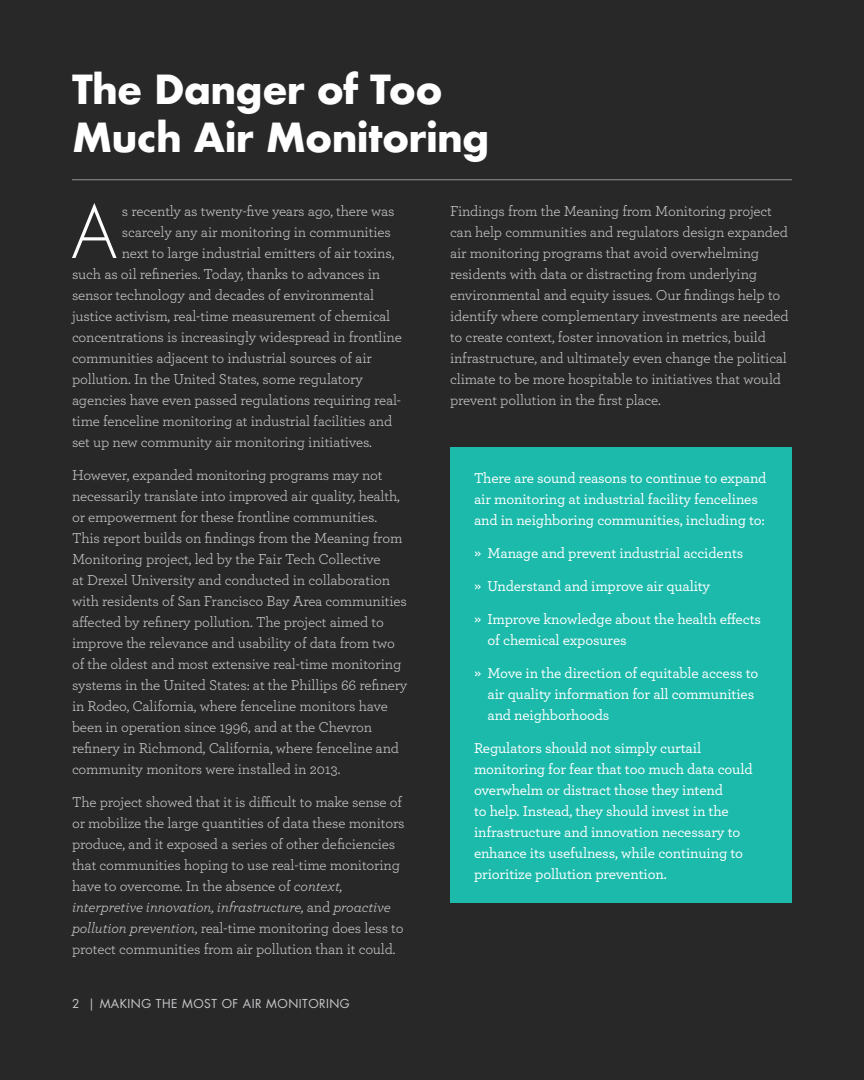
<style>
.page{position:relative;width:864px;height:1080px;background:#292829}
.page>*{position:absolute;margin:0;border:0;box-sizing:border-box;transform-origin:0 0}
.Body_Regular{font:300 70.65px "Futura Std";color:#fff}
.H1_Section{font:700 39px/48px "Futura";letter-spacing:-.02em;color:#fff}
.Body_Regular-2{font:15px/21px "Archer Pro";letter-spacing:-.01em;color:#c7c8ca}
.Callout_Body{font:500 15px/21px "Archer Pro";letter-spacing:-.01em;color:#fff}
.t1{font:12px "Futura Std";letter-spacing:.04em;color:#c7c8ca}
.s1{font-style:italic}
</style>
<div class="page">
<div style="left:450px;top:447px;width:342px;height:456px;background:#1bbaab"></div>
<hr style="left:72px;top:179px;width:720px;height:1px;background:#939598">
<p class="H1_Section" style="left:72px;top:66px;width:419px">The Danger of Too<br>Much Air Monitoring</p>
<p class="Body_Regular" style="left:72px;top:189px;width:47px">A</p>
<p class="Body_Regular-2" style="left:122px;top:200px;width:274px">s recently as twenty-five years ago, there was</p>
<p class="Body_Regular-2" style="left:122px;top:221px;width:270px">scarcely any air monitoring in communities</p>
<p class="Body_Regular-2" style="left:122px;top:242px;width:274px">next to large industrial emitters of air toxins,</p>
<p class="Body_Regular-2" style="left:72px;top:263px;width:310px">such as oil refineries. Today, thanks to advances in</p>
<p class="Body_Regular-2" style="left:72px;top:284px;width:304px">sensor technology and decades of environmental</p>
<p class="Body_Regular-2" style="left:72px;top:305px;width:320px">justice activism, real-time measurement of chemical</p>
<p class="Body_Regular-2" style="left:72px;top:326px;width:331px">concentrations is increasingly widespread in frontline</p>
<p class="Body_Regular-2" style="left:72px;top:347px;width:301px">communities adjacent to industrial sources of air</p>
<p class="Body_Regular-2" style="left:72px;top:368px;width:292px">pollution. In the United States, some regulatory</p>
<p class="Body_Regular-2" style="left:72px;top:389px;width:331px">agencies have even passed regulations requiring real-</p>
<p class="Body_Regular-2" style="left:72px;top:410px;width:322px">time fenceline monitoring at industrial facilities and</p>
<p class="Body_Regular-2" style="left:72px;top:431px;width:302px">set up new community air monitoring initiatives.</p>
<p class="Body_Regular-2" style="left:72px;top:464px;width:337px">However, expanded monitoring programs may not necessarily translate into improved air quality, health, or empowerment for these frontline communities.<br>This report builds on findings from the Meaning from Monitoring project, led by the Fair Tech Collective<br>at Drexel University and conducted in collaboration with residents of San Francisco Bay Area communities affected by refinery pollution. The project aimed to improve the relevance and usability of data from two of the oldest and most extensive real-time monitoring systems in the United States: at the Phillips 66 refinery in Rodeo, California, where fenceline monitors have been in operation since 1996, and at the Chevron refinery in Richmond, California, where fenceline and community monitors were installed in 2013.</p>
<p class="Body_Regular-2" style="left:72px;top:791px;width:334px">The project showed that it is difficult to make sense of or mobilize the large quantities of data these monitors produce, and it exposed a series of other deficiencies that communities hoping to use real-time monitoring have to overcome. In the absence of <span class="s1">context, interpretive innovation, infrastructure,</span> and <span class="s1">proactive pollution prevention</span>, real-time monitoring does less to protect communities from air pollution than it could.</p>
<p class="t1" style="left:72px;top:996px;width:279px">2 | MAKING THE MOST OF AIR MONITORING</p>
<p class="Body_Regular-2" style="left:450px;top:200px;width:340px">Findings from the Meaning from Monitoring project can help communities and regulators design expanded air monitoring programs that avoid overwhelming residents with data or distracting from underlying environmental and equity issues. Our findings help to identify where complementary investments are needed to create context, foster innovation in metrics, build infrastructure, and ultimately even change the political climate to be more hospitable to initiatives that would prevent pollution in the first place.</p>
<p class="Callout_Body" style="left:474px;top:467px;width:294px">There are sound reasons to continue to expand air monitoring at industrial facility fencelines and in neighboring communities, including to:</p>
<p class="Callout_Body" style="left:474px;top:542px;width:271px">» Manage and prevent industrial accidents</p>
<p class="Callout_Body" style="left:474px;top:575px;width:238px">» Understand and improve air quality</p>
<p class="Callout_Body" style="left:488px;top:608px;width:275px;text-indent:-14px">» Improve knowledge about the health effects of chemical exposures</p>
<p class="Callout_Body" style="left:488px;top:662px;width:273px;text-indent:-14px">» Move in the direction of equitable access to air quality information for all communities and neighborhoods</p>
<p class="Callout_Body" style="left:474px;top:737px;width:280px">Regulators should not simply curtail monitoring for fear that too much data could overwhelm or distract those they intend<br>to help. Instead, they should invest in the infrastructure and innovation necessary to enhance its usefulness, while continuing to prioritize pollution prevention.</p>
</div>
